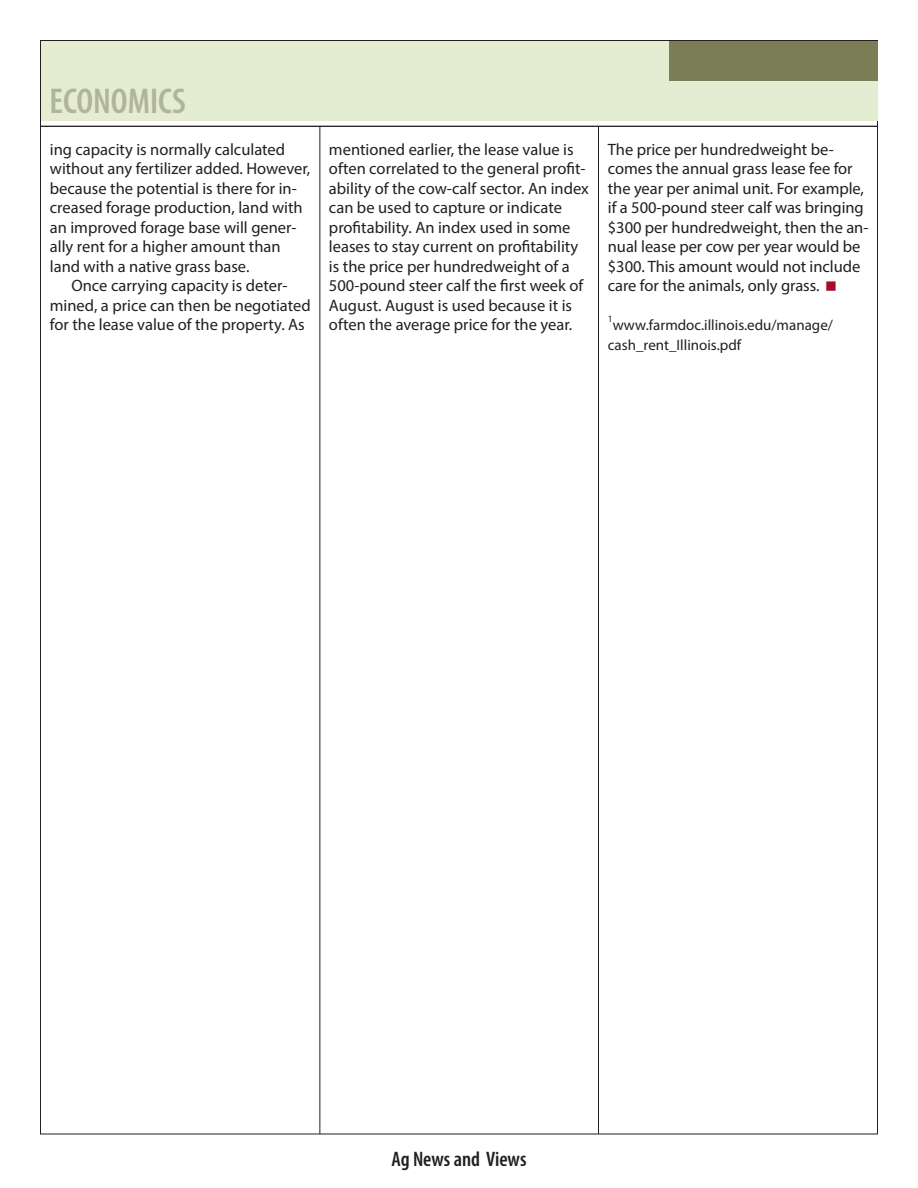
<style>
.page{position:relative;width:918px;height:1188px;background:#fff}
.page>*{position:absolute;margin:0;border:0;box-sizing:border-box;transform-origin:0 0}
.t1{font:600 condensed 36px "Myriad Pro";color:#b2b39b}
.t2{font:600 condensed 21px "Myriad Pro";color:#231f20}
.t3{font:16.5px/19.5px "Myriad Pro";color:#231f20}
.t4{font:15px/19.5px "Myriad Pro";color:#231f20}
.t5{font:9.6px "Myriad Pro";color:#231f20}
</style>
<div class="page">
<hr style="left:598px;top:126px;width:1px;height:1008px;background:#231f20">
<hr style="left:40px;top:126px;width:838px;height:1px;background:#231f20">
<hr style="left:320px;top:126px;width:1px;height:1008px;background:#231f20">
<div style="left:41px;top:41px;width:836px;height:79px;background:#e4ecd2"></div>
<div style="left:669px;top:41px;width:208px;height:39px;background:#7a7d56"></div>
<h1 class="t1" style="left:50px;top:79px;width:138px">ECONOMICS</h1>
<p class="t3" style="left:50px;top:139px;width:262px">ing capacity is normally calculated without any fertilizer added. However, because the potential is there for in&shy;creased forage production, land with an improved forage base will gener&shy;ally rent for a higher amount than land with a native grass base.</p>
<p class="t3" style="left:50px;top:276px;width:262px;text-align:center">Once carrying capacity is deter&shy;mined, a price can then be negotiated for the lease value of the property. As</p>
<p class="t3" style="left:329px;top:139px;width:261px">mentioned earlier, the lease value is often correlated to the general profit&shy;ability of the cow-calf sector. An index can be used to capture or indicate profitability. An index used in some leases to stay current on profitability is the price per hundredweight of a 500-pound steer calf the first week of August. August is used because it is often the average price for the year.</p>
<p class="t3" style="left:608px;top:139px;width:262px">The price per hundredweight be&shy;comes the annual grass lease fee for the year per animal unit. For example, if a 500-pound steer calf was bringing $300 per hundredweight, then the an&shy;nual lease per cow per year would be $300. This amount would not include care for the animals, only grass.</p>
<p class="t5" style="left:608px;top:313px;width:6px">1</p>
<p class="t4" style="left:608px;top:315px;width:227px;text-indent:5px">www.farmdoc.illinois.edu/manage/ cash_rent_Illinois.pdf</p>
<p class="t2" style="left:391px;top:1146px;width:137px">Ag News and Views</p>
</div>
